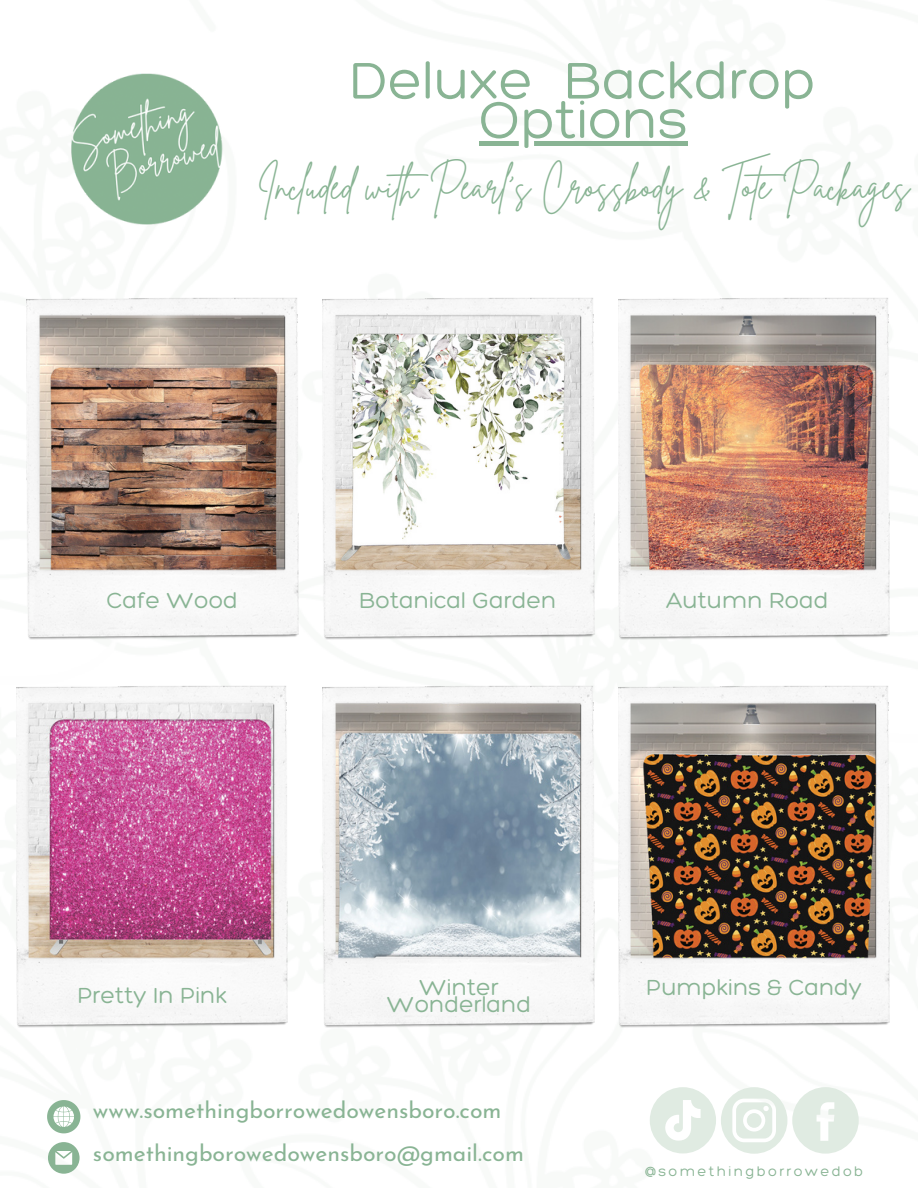
<style>
.page{position:relative;width:918px;height:1188px;background:#fff}
.page>*{position:absolute;margin:0;border:0;box-sizing:border-box;transform-origin:0 0}
.t1{font:300 55.8px/39.3px "Hero";color:#89b494;text-align:center}
.t2{font:37.35px "Brittany Signature";color:#89b494}
.t3{font:300 23.7px/16.6px "Hero";color:#89b494;text-align:center}
.t4{font:22.95px "Josefin Sans";color:#89b494}
.t5{font:300 14.55px "Hero";letter-spacing:.16em;color:#89b494}
</style>
<div class="page">
<svg style="left:47px;top:1100px;width:33px;height:33px"></svg>
<svg style="left:48px;top:1142px;width:31px;height:32px"></svg>
<svg style="left:650px;top:1087px;width:209px;height:67px"></svg>
<img style="left:71px;top:73px;width:152px;height:152px">
<div style="left:479px;top:141px;width:209px;height:5px;background:#89b494"></div>
<img style="left:323px;top:298px;width:272px;height:342px">
<img style="left:27px;top:298px;width:271px;height:342px">
<img style="left:618px;top:298px;width:272px;height:342px">
<img style="left:16px;top:685px;width:272px;height:343px">
<img style="left:323px;top:685px;width:272px;height:343px">
<img style="left:618px;top:686px;width:272px;height:342px">
<p class="t1" style="left:351px;top:59px;width:466px">Deluxe Backdrop<br>Options</p>
<p class="t2" style="left:257px;top:161px;width:654px">Included with Pearl's Crossbody &amp; Tote Packages</p>
<p class="t3" style="left:107px;top:591px;width:133px">Cafe Wood</p>
<p class="t3" style="left:359px;top:591px;width:199px">Botanical Garden</p>
<p class="t3" style="left:666px;top:591px;width:164px">Autumn Road</p>
<p class="t3" style="left:77px;top:987px;width:151px">Pretty In Pink</p>
<p class="t3" style="left:387px;top:978px;width:146px">Winter<br>Wonderland</p>
<p class="t3" style="left:646px;top:978px;width:218px">Pumpkins &amp; Candy</p>
<p class="t4" style="left:93px;top:1101px;width:410px">www.somethingborrowedowensboro.com</p>
<p class="t4" style="left:93px;top:1144px;width:432px">somethingborowedowensboro@gmail.com</p>
<p class="t5" style="left:645px;top:1162px;width:220px">@somethingborrowedob</p>
</div>
